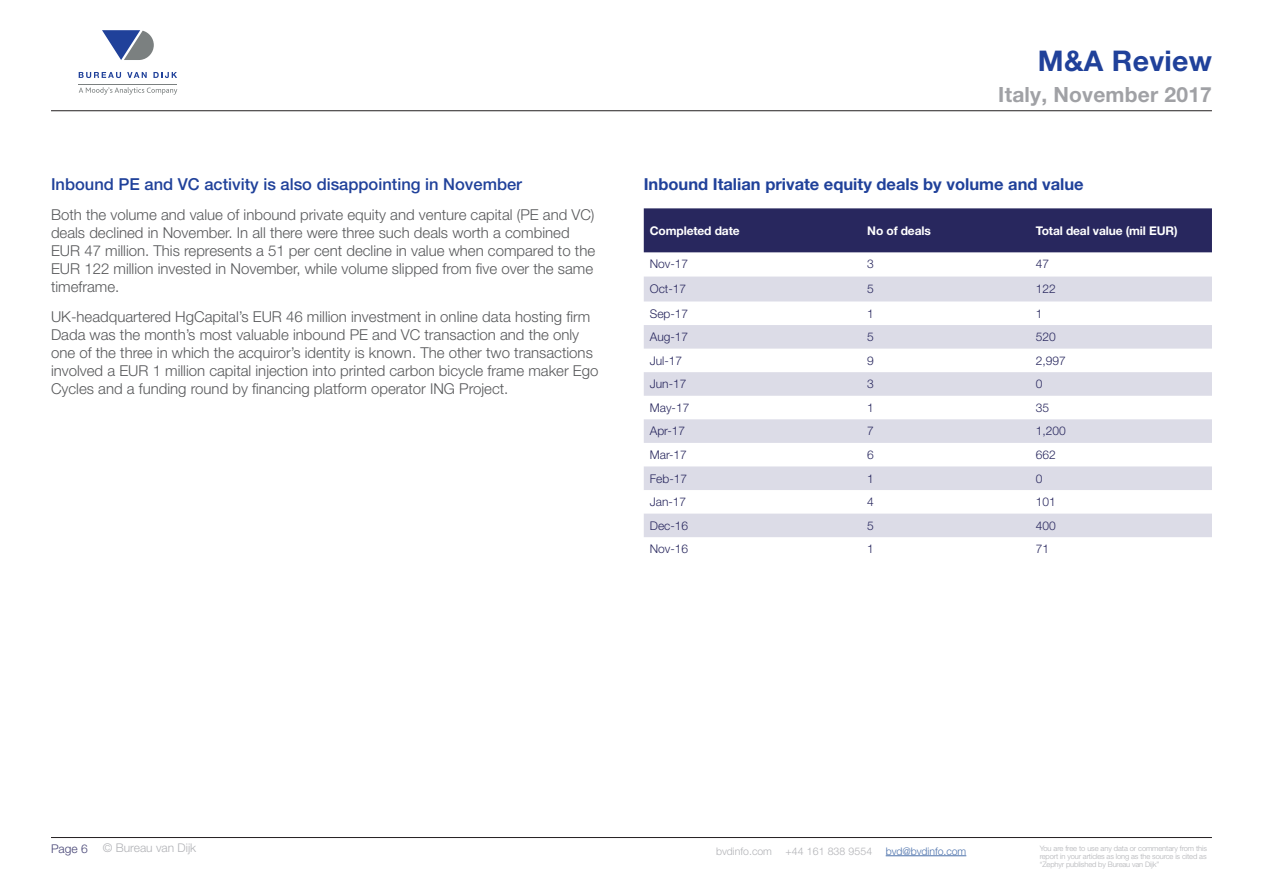
<style>
.page{position:relative;width:1263px;height:893px;background:#fff}
.page>*{position:absolute;margin:0;border:0;box-sizing:border-box;transform-origin:0 0}
.t1{font:700 28.5px "Helvetica Neue LTW1 G";letter-spacing:.01em;color:#20419a}
.t2{font:700 21px "Helvetica Neue LTW1 G";letter-spacing:.01em;color:#a0a1a5}
.t3{font:500 16.5px "Helvetica Neue LTW1 G";color:#20419a}
.t4{font:700 16.5px "Helvetica Neue LTW1 G";color:#20419a}
.t5{font:300 15px/18px "Helvetica Neue LT Std";color:#57585a}
.t6{font:300 12px "Helvetica Neue LT Std";color:#28275e}
.t7{font:700 12px "Helvetica Neue LTW1 G";letter-spacing:-.01em;color:#fff}
.t8{font:300 12px "Helvetica Neue LT Std";color:#b1b2b6}
.t9{font:300 12px "Helvetica Neue LT Std";color:#464475}
.t10{font:300 10.5px "Helvetica Neue LT Std";letter-spacing:.005em;color:#b1b2b6}
.t11{font:300 10.5px "Helvetica Neue LT Std";letter-spacing:-.005em;color:#4d72ac}
.t12{font:300 7.5px/8.2px "Helvetica Neue LT Std";letter-spacing:-.015em;color:#b1b2b6;text-align:justify}
</style>
<div class="page">
<hr style="left:886px;top:855px;width:80px;height:1px;background:#4d72ac">
<hr style="left:51px;top:110px;width:1161px;height:1px;background:#231f20">
<hr style="left:51px;top:837px;width:1161px;height:1px;background:#231f20">
<svg style="left:102px;top:30px;width:52px;height:30px"></svg>
<svg style="left:79px;top:72px;width:42px;height:6px"></svg>
<svg style="left:127px;top:72px;width:20px;height:6px"></svg>
<svg style="left:153px;top:72px;width:24px;height:6px"></svg>
<hr style="left:79px;top:84px;width:98px;height:1px;background:#7b8080">
<svg style="left:79px;top:87px;width:98px;height:8px"></svg>
<div style="left:644px;top:208px;width:568px;height:44px;background:#28275e"></div>
<svg style="left:644px;top:277px;width:568px;height:260px;fill:#dcdce7"></svg>
<p class="t3" style="left:51px;top:175px;width:473px">Inbound PE and VC activity is also disappointing in November</p>
<p class="t5" style="left:51px;top:206px;width:546px">Both the volume and value of inbound private equity and venture capital (PE and VC) deals declined in November. In all there were three such deals worth a combined EUR 47 million. This represents a 51 per cent decline in value when compared to the EUR 122 million invested in November, while volume slipped from five over the same timeframe.</p>
<p class="t5" style="left:51px;top:308px;width:549px">UK-headquartered HgCapital’s EUR 46 million investment in online data hosting firm Dada was the month’s most valuable inbound PE and VC transaction and the only one of the three in which the acquiror’s identity is known. The other two transactions involved a EUR 1 million capital injection into printed carbon bicycle frame maker Ego Cycles and a funding round by financing platform operator ING Project.</p>
<h1 class="t1" style="left:1038px;top:43px;width:176px">M&amp;A Review</h1>
<h2 class="t2" style="left:998px;top:82px;width:215px">Italy, November 2017</h2>
<p class="t4" style="left:644px;top:174px;width:441px">Inbound Italian private equity deals by volume and value</p>
<p class="t7" style="left:650px;top:223px;width:91px">Completed date</p>
<p class="t7" style="left:867px;top:223px;width:65px">No of deals</p>
<p class="t7" style="left:1036px;top:223px;width:143px">Total deal value (mil EUR)</p>
<p class="t6" style="left:650px;top:257px;width:40px">Nov-17</p>
<p class="t6" style="left:867px;top:257px;width:8px">3</p>
<p class="t6" style="left:1036px;top:257px;width:15px">47</p>
<p class="t6" style="left:650px;top:281px;width:38px">Oct-17</p>
<p class="t6" style="left:867px;top:281px;width:8px">5</p>
<p class="t6" style="left:1036px;top:281px;width:22px">122</p>
<p class="t6" style="left:650px;top:306px;width:40px">Sep-17</p>
<p class="t6" style="left:867px;top:306px;width:8px">1</p>
<p class="t6" style="left:1036px;top:306px;width:8px">1</p>
<p class="t6" style="left:650px;top:329px;width:40px">Aug-17</p>
<p class="t6" style="left:867px;top:329px;width:8px">5</p>
<p class="t6" style="left:1036px;top:329px;width:22px">520</p>
<p class="t6" style="left:650px;top:353px;width:34px">Jul-17</p>
<p class="t6" style="left:867px;top:353px;width:8px">9</p>
<p class="t6" style="left:1036px;top:353px;width:32px">2,997</p>
<p class="t6" style="left:650px;top:377px;width:38px">Jun-17</p>
<p class="t6" style="left:867px;top:377px;width:8px">3</p>
<p class="t6" style="left:1036px;top:377px;width:8px">0</p>
<p class="t6" style="left:650px;top:400px;width:41px">May-17</p>
<p class="t6" style="left:867px;top:400px;width:8px">1</p>
<p class="t6" style="left:1036px;top:400px;width:15px">35</p>
<p class="t6" style="left:650px;top:424px;width:37px">Apr-17</p>
<p class="t6" style="left:867px;top:424px;width:8px">7</p>
<p class="t6" style="left:1036px;top:424px;width:32px">1,200</p>
<p class="t6" style="left:650px;top:447px;width:39px">Mar-17</p>
<p class="t6" style="left:867px;top:447px;width:8px">6</p>
<p class="t6" style="left:1036px;top:447px;width:22px">662</p>
<p class="t6" style="left:650px;top:471px;width:39px">Feb-17</p>
<p class="t6" style="left:867px;top:471px;width:8px">1</p>
<p class="t6" style="left:1036px;top:471px;width:8px">0</p>
<p class="t6" style="left:650px;top:494px;width:38px">Jan-17</p>
<p class="t6" style="left:867px;top:494px;width:8px">4</p>
<p class="t6" style="left:1036px;top:494px;width:22px">101</p>
<p class="t6" style="left:650px;top:518px;width:40px">Dec-16</p>
<p class="t6" style="left:867px;top:518px;width:8px">5</p>
<p class="t6" style="left:1036px;top:518px;width:22px">400</p>
<p class="t6" style="left:650px;top:542px;width:40px">Nov-16</p>
<p class="t6" style="left:867px;top:542px;width:8px">1</p>
<p class="t6" style="left:1036px;top:542px;width:15px">71</p>
<p class="t9" style="left:51px;top:841px;width:38px">Page 6</p>
<p class="t8" style="left:103px;top:840px;width:95px">© Bureau van Dijk</p>
<p class="t10" style="left:716px;top:844px;width:58px">bvdinfo.com</p>
<p class="t10" style="left:785px;top:844px;width:88px">+44 161 838 9554</p>
<p class="t11" style="left:886px;top:844px;width:82px">bvd@bvdinfo.com</p>
<p class="t12" style="left:1040px;top:844px;width:169px">You are free to use any data or commentary from this report in your articles as long as the source is cited as “Zephyr published by Bureau van Dijk”</p>
</div>
